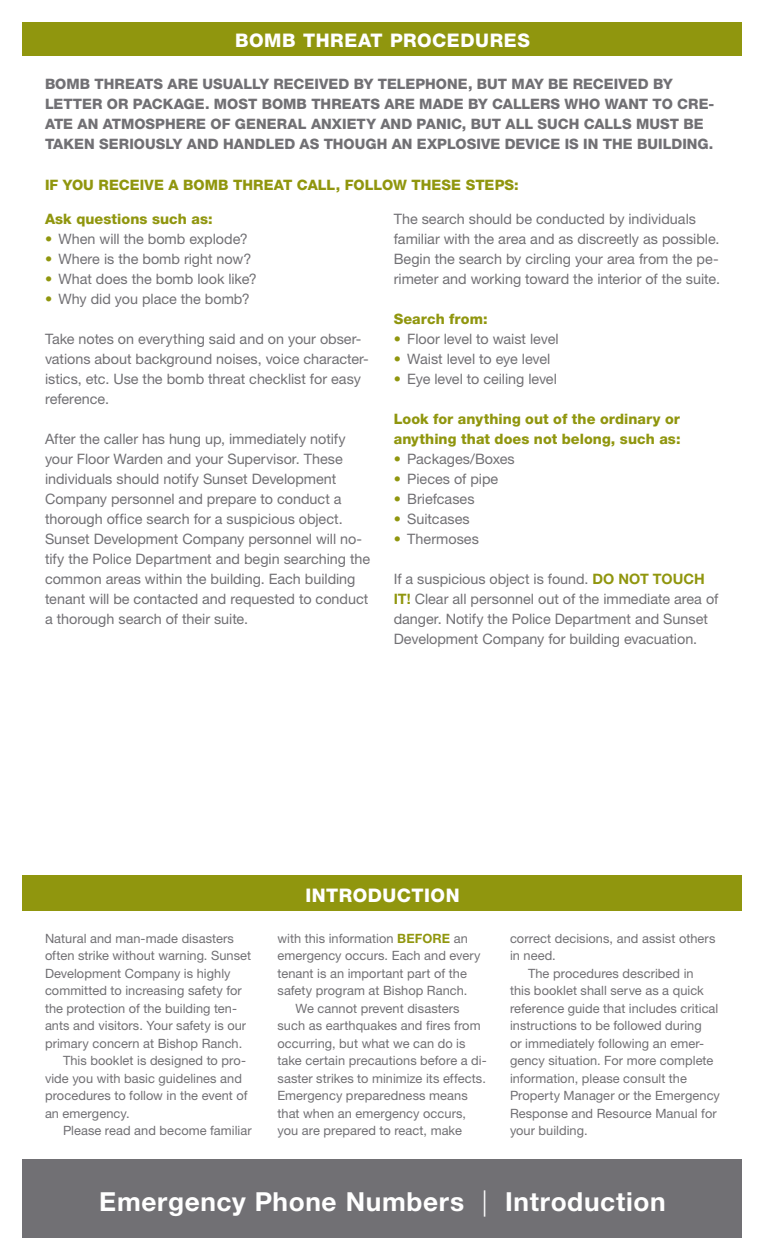
<style>
.page{position:relative;width:765px;height:1260px;background:#fff}
.page>*{position:absolute;margin:0;border:0;box-sizing:border-box;transform-origin:0 0}
.Headline_22pt{font:700 26.25px "Helvetica Neue LT Std";letter-spacing:.025em;color:#fff}
.bar_head{font:800 18.75px "Helvetica Neue LT Std";letter-spacing:.025em;color:#fff}
.main_fp{font:14.38px/20px "Helvetica Neue LT Std";color:#717074}
.main_head{font:800 14.38px/20px "Helvetica Neue LT Std";letter-spacing:.005em;color:#717074}
.main_head-2{font:800 14.38px/20px "Helvetica Neue LT Std";letter-spacing:.005em;color:#90960e}
.main{font:12.75px/17.5px "Helvetica Neue LT Std";letter-spacing:.005em;color:#717074}
.main_fp-2{font:12.75px/17.5px "Helvetica Neue LT Std";letter-spacing:.005em;color:#717074}
.s1{color:#90960e}
.s2{font-weight:700;color:#90960e}
.s3{font-weight:300}
</style>
<div class="page">
<div style="left:22px;top:875px;width:720px;height:36px;background:#90960e"></div>
<div style="left:22px;top:23px;width:720px;height:33px;background:#90960e"></div>
<div style="left:22px;top:1159px;width:720px;height:79px;background:#717074"></div>
<p class="bar_head" style="left:235px;top:29px;width:296px">BOMB THREAT PROCEDURES</p>
<p class="main_head" style="left:45px;top:74px;width:671px">BOMB THREATS ARE USUALLY RECEIVED BY TELEPHONE, BUT MAY BE RECEIVED BY LETTER OR PACKAGE. MOST BOMB THREATS ARE MADE BY CALLERS WHO WANT TO CRE-ATE AN ATMOSPHERE OF GENERAL ANXIETY AND PANIC, BUT ALL SUCH CALLS MUST BE TAKEN SERIOUSLY AND HANDLED AS THOUGH AN EXPLOSIVE DEVICE IS IN THE BUILDING.</p>
<p class="main_head-2" style="left:45px;top:175px;width:475px">IF YOU RECEIVE A BOMB THREAT CALL, FOLLOW THESE STEPS:</p>
<p class="main_head-2" style="left:45px;top:209px;width:169px">Ask questions such as:</p>
<p class="main_fp" style="left:45px;top:229px;width:204px"><span class="s1">•</span> When will the bomb explode?</p>
<p class="main_fp" style="left:45px;top:249px;width:208px"><span class="s1">•</span> Where is the bomb right now?</p>
<p class="main_fp" style="left:45px;top:269px;width:213px"><span class="s1">•</span> What does the bomb look like?</p>
<p class="main_fp" style="left:45px;top:289px;width:206px"><span class="s1">•</span> Why did you place the bomb?</p>
<p class="main_fp" style="left:45px;top:329px;width:325px">Take notes on everything said and on your obser&shy;vations about background noises, voice character&shy;istics, etc. Use the bomb threat checklist for easy reference.</p>
<p class="main_fp" style="left:45px;top:429px;width:327px">After the caller has hung up, immediately notify your Floor Warden and your Supervisor. These individuals should notify Sunset Development Company personnel and prepare to conduct a thorough office search for a suspicious object.<br>Sunset Development Company personnel will no&shy;tify the Police Department and begin searching the common areas within the building. Each building tenant will be contacted and requested to conduct a thorough search of their suite.</p>
<p class="main_fp" style="left:394px;top:209px;width:328px">The search should be conducted by individuals familiar with the area and as discreetly as possible.<br>Begin the search by circling your area from the pe&shy;rimeter and working toward the interior of the suite.</p>
<p class="main_head-2" style="left:394px;top:309px;width:95px">Search from:</p>
<p class="main_fp" style="left:394px;top:329px;width:166px"><span class="s1">•</span> Floor level to waist level</p>
<p class="main_fp" style="left:394px;top:349px;width:158px"><span class="s1">•</span> Waist level to eye level</p>
<p class="main_fp" style="left:394px;top:369px;width:165px"><span class="s1">•</span> Eye level to ceiling level</p>
<p class="main_head-2" style="left:394px;top:409px;width:288px">Look for anything out of the ordinary or anything that does not belong, such as:</p>
<p class="main_fp" style="left:394px;top:449px;width:123px"><span class="s1">•</span> Packages/Boxes</p>
<p class="main_fp" style="left:394px;top:469px;width:106px"><span class="s1">•</span> Pieces of pipe</p>
<p class="main_fp" style="left:394px;top:489px;width:82px"><span class="s1">•</span> Briefcases</p>
<p class="main_fp" style="left:394px;top:509px;width:77px"><span class="s1">•</span> Suitcases</p>
<p class="main_fp" style="left:394px;top:529px;width:87px"><span class="s1">•</span> Thermoses</p>
<p class="main_fp" style="left:394px;top:569px;width:326px">If a suspicious object is found. <span class="s2">DO NOT TOUCH IT!</span> Clear all personnel out of the immediate area of danger. Notify the Police Department and Sunset Development Company for building evacuation.</p>
<p class="main_fp-2" style="left:45px;top:929px;width:208px">Natural and man-made disasters often strike without warning. Sunset Development Company is highly committed to increasing safety for the protection of the building ten&shy;ants and visitors. Your safety is our primary concern at Bishop Ranch.</p>
<p class="main" style="left:45px;top:1052px;width:204px;text-indent:18px">This booklet is designed to pro&shy;vide you with basic guidelines and procedures to follow in the event of an emergency.</p>
<p class="main" style="left:63px;top:1122px;width:190px">Please read and become familiar</p>
<p class="bar_head" style="left:305px;top:884px;width:156px">INTRODUCTION</p>
<p class="main" style="left:278px;top:929px;width:205px">with this information <span class="s2">BEFORE</span> an emergency occurs. Each and every tenant is an important part of the safety program at Bishop Ranch.</p>
<p class="main" style="left:278px;top:999px;width:211px;text-indent:18px">We cannot prevent disasters such as earthquakes and fires from occurring, but what we can do is take certain precautions before a di&shy;saster strikes to minimize its effects.<br>Emergency preparedness means that when an emergency occurs, you are prepared to react, make</p>
<p class="main" style="left:510px;top:929px;width:207px">correct decisions, and assist others in need.</p>
<p class="main" style="left:510px;top:964px;width:211px;text-indent:18px">The procedures described in<br>this booklet shall serve as a quick reference guide that includes critical instructions to be followed during<br>or immediately following an emer&shy;gency situation. For more complete information, please consult the<br>Property Manager or the Emergency<br>Response and Resource Manual for your building.</p>
<p class="Headline_22pt" style="left:99px;top:1186px;width:568px">Emergency Phone Numbers <span class="s3">|</span> Introduction</p>
</div>
